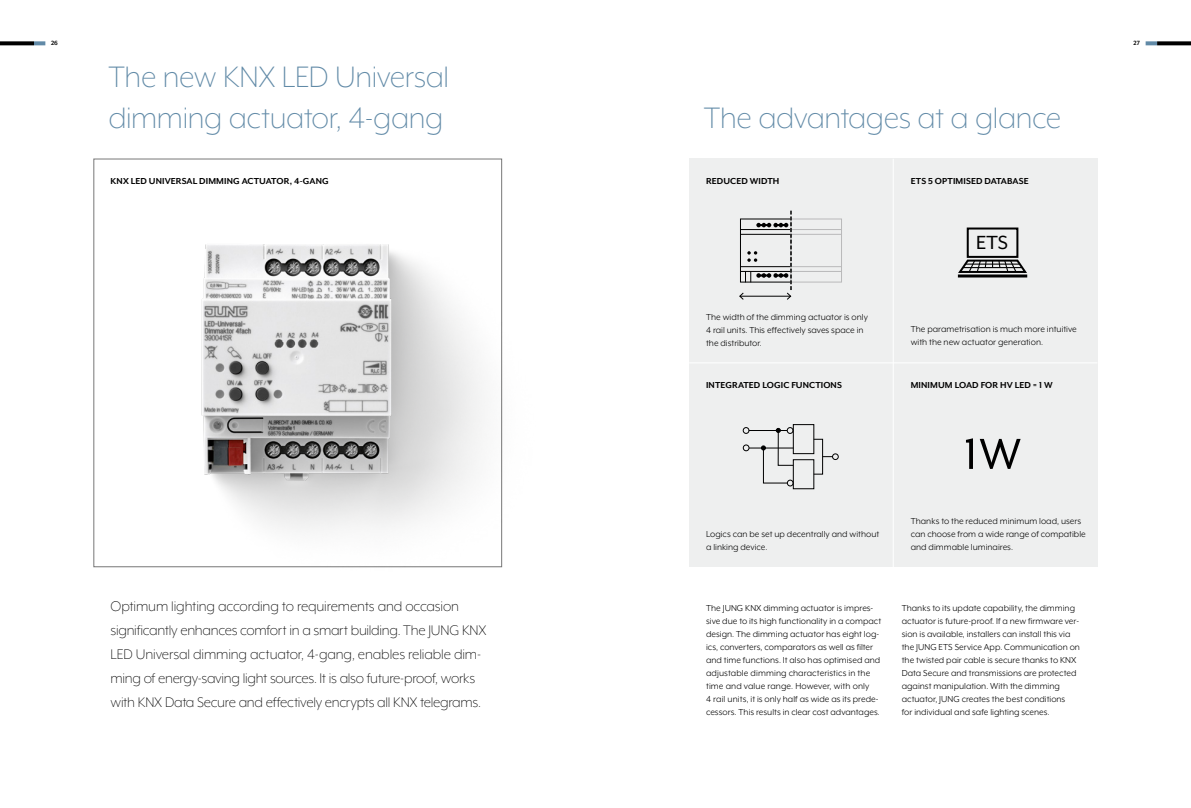
<style>
.page{position:relative;width:1191px;height:808px;background:#fff}
.page>*{position:absolute;margin:0;border:0;box-sizing:border-box;transform-origin:0 0}
.t1{font:50px "Mr Eaves XL Mod OT";color:#000}
.t2{font:300 34px/40.8px "Mr Eaves XL Mod OT";letter-spacing:-.01em;color:#618aa7}
.t3{font:21.9px "Mr Eaves XL Mod OT";color:#000}
.t4{font:300 16px/24px "Mr Eaves XL Mod OT";letter-spacing:-.015em;color:#000}
.t5{font:10px/13px "Mr Eaves XL Mod OT";color:#000}
.t6{font:700 10px "Mr Eaves XL Mod OT";letter-spacing:.01em;color:#000}
.t7{font:700 7px "Mr Eaves XL Mod OT";color:#000}
</style>
<div class="page">
<img style="left:197px;top:236px;width:306px;height:332px">
<div style="left:689px;top:159px;width:408px;height:408px;background:#eeefef"></div>
<hr style="left:689px;top:362px;width:408px;height:1px;background:#fff">
<div style="left:790px;top:218px;width:52px;height:65px;border:1px solid #b9b9ba"></div>
<hr style="left:790px;top:266px;width:51px;height:1px;background:#b9b9ba">
<hr style="left:790px;top:271px;width:51px;height:1px;background:#b9b9ba">
<hr style="left:790px;top:229px;width:51px;height:1px;background:#b9b9ba">
<hr style="left:790px;top:234px;width:51px;height:1px;background:#b9b9ba">
<svg style="left:739px;top:211px;width:52px;height:89px"></svg>
<hr style="left:892px;top:159px;width:1px;height:408px;background:#fff">
<div style="left:793px;top:459px;width:21px;height:30px;border:1px solid #000"></div>
<div style="left:793px;top:424px;width:21px;height:30px;border:1px solid #000"></div>
<svg style="left:742px;top:427px;width:52px;height:60px"></svg>
<div style="left:813px;top:439px;width:10px;height:36px;border:1px solid #000"></div>
<div style="left:832px;top:453px;width:6px;height:7px;border:1px solid #000;border-radius:50%"></div>
<div style="left:966px;top:227px;width:52px;height:31px;border:2px solid #000"></div>
<hr style="left:958px;top:274px;width:69px;height:3px;background:#000">
<svg style="left:958px;top:259px;width:69px;height:14px"></svg>
<svg style="left:1145px;top:41px;width:12px;height:4px"></svg>
<svg style="left:34px;top:41px;width:11px;height:4px"></svg>
<svg style="left:1157px;top:41px;width:34px;height:4px"></svg>
<svg style="left:0;top:41px;width:34px;height:4px"></svg>
<p class="t7" style="left:51px;top:40px;width:8px">26</p>
<p class="t7" style="left:1133px;top:40px;width:8px">27</p>
<h2 class="t2" style="left:108px;top:56px;width:342px">The new KNX LED Universal dimming actuator, 4-gang</h2>
<p class="t6" style="left:111px;top:176px;width:220px">KNX LED UNIVERSAL DIMMING ACTUATOR, 4-GANG</p>
<p class="t4" style="left:111px;top:594px;width:377px">Optimum lighting according to requirements and occasion significantly enhances comfort in a smart building. The JUNG KNX LED Universal dimming actuator, 4-gang, enables reliable dim&shy;ming of energy-saving light sources. It is also future-proof, works with KNX Data Secure and effectively encrypts all KNX telegrams.</p>
<h2 class="t2" style="left:704px;top:97px;width:359px">The advantages at a glance</h2>
<p class="t6" style="left:706px;top:176px;width:75px">REDUCED WIDTH</p>
<p class="t6" style="left:910px;top:176px;width:119px">ETS 5 OPTIMISED DATABASE</p>
<p class="t5" style="left:706px;top:310px;width:163px">The width of the dimming actuator is only<br>4 rail units. This effectively saves space in the distributor.</p>
<h3 class="t3" style="left:976px;top:231px;width:33px">ETS</h3>
<p class="t5" style="left:910px;top:323px;width:168px">The parametrisation is much more intuitive with the new actuator generation.</p>
<p class="t6" style="left:706px;top:380px;width:137px">INTEGRATED LOGIC FUNCTIONS</p>
<p class="t6" style="left:910px;top:380px;width:143px">MINIMUM LOAD FOR HV LED = 1 W</p>
<p class="t5" style="left:706px;top:527px;width:175px">Logics can be set up decentrally and without a linking device.</p>
<h1 class="t1" style="left:964px;top:429px;width:58px">1W</h1>
<p class="t5" style="left:910px;top:514px;width:176px">Thanks to the reduced minimum load, users can choose from a wide range of compatible and dimmable luminaires.</p>
<p class="t5" style="left:706px;top:602px;width:177px">The JUNG KNX dimming actuator is impres&shy;sive due to its high functionality in a compact design. The dimming actuator has eight log&shy;ics, converters, comparators as well as filter and time functions. It also has optimised and adjustable dimming characteristics in the time and value range. However, with only<br>4 rail units, it is only half as wide as its prede&shy;cessors. This results in clear cost advantages.</p>
<p class="t5" style="left:901px;top:602px;width:180px">Thanks to its update capability, the dimming actuator is future-proof. If a new firmware ver&shy;sion is available, installers can install this via the JUNG ETS Service App. Communication on the twisted pair cable is secure thanks to KNX Data Secure and transmissions are protected against manipulation. With the dimming actuator, JUNG creates the best conditions<br>for individual and safe lighting scenes.</p>
</div>
